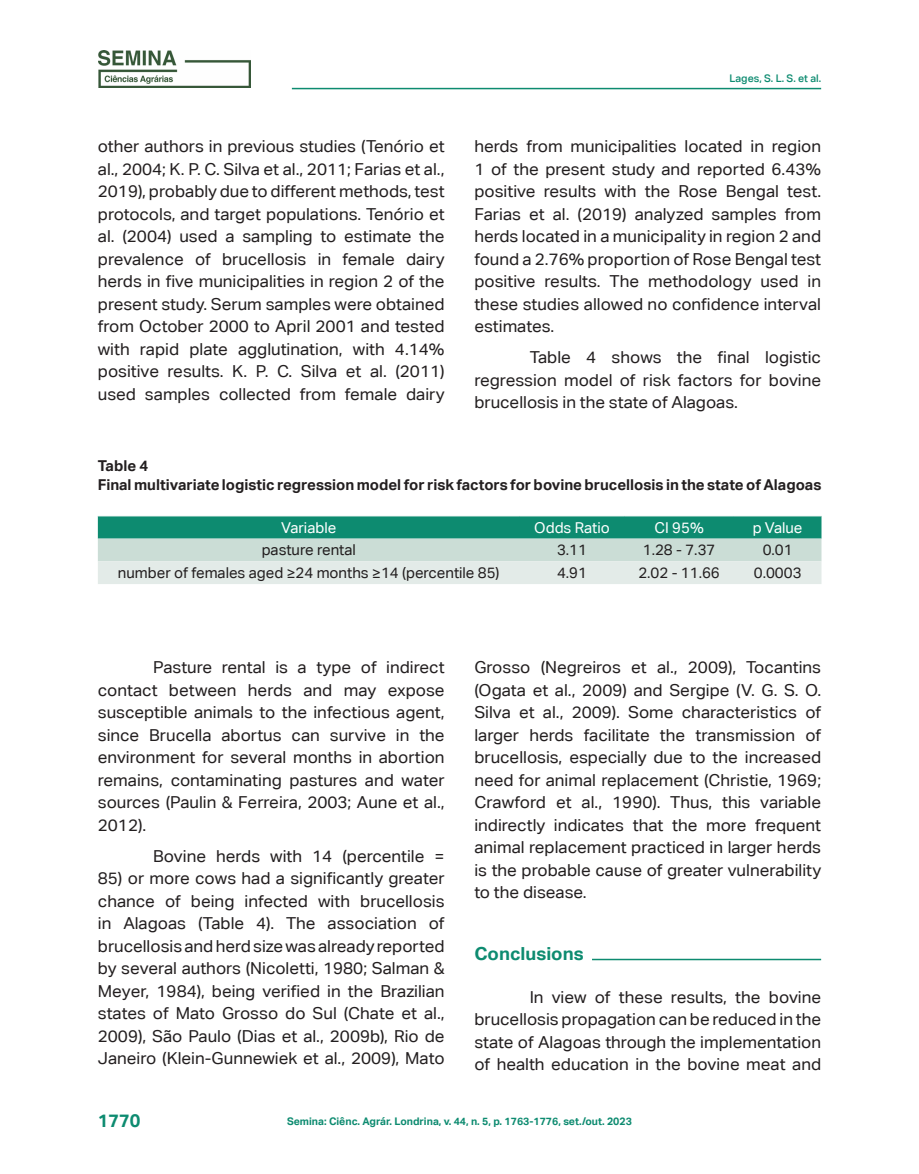
<style>
.page{position:relative;width:919px;height:1174px;background:#fff}
.page>*{position:absolute;margin:0;border:0;box-sizing:border-box;transform-origin:0 0}
.corpo_do_texto{font:700 18px "Aktiv Grotesk Corp";color:#0d8b70}
.corpo_do_texto-2{font:16.5px/22.5px "Aktiv Grotesk Corp";color:#231f20;text-align:justify}
.título_Tabela{font:700 15px "Aktiv Grotesk Corp";color:#231f20}
.texto_tabela{font:15px "Aktiv Grotesk Corp";color:#231f20}
.texto_tabela-2{font:15px "Aktiv Grotesk Corp";color:#fff}
.t1{font:700 10.5px "Aktiv Grotesk Corp";color:#0d8b70}
.t2{font:500 10.5px "Aktiv Grotesk Corp";color:#0d8b70}
</style>
<div class="page">
<hr style="left:292px;top:88px;width:529px;height:1px;background:#0d8b70">
<img style="left:98px;top:50px;width:153px;height:38px">
<svg style="left:98px;top:516px;width:723px;height:68px;background:#96c7bb"></svg>
<hr style="left:592px;top:958px;width:229px;height:2px;background:#0d8b70">
<p class="corpo_do_texto-2" style="left:98px;top:135px;width:348px">other authors in previous studies (Tenório et al., 2004; K. P. C. Silva et al., 2011; Farias et al., 2019), probably due to different methods, test protocols, and target populations. Tenório et al. (2004) used a sampling to estimate the prevalence of brucellosis in female dairy herds in five municipalities in region 2 of the present study. Serum samples were obtained from October 2000 to April 2001 and tested with rapid plate agglutination, with 4.14% positive results. K. P. C. Silva et al. (2011) used samples collected from female dairy</p>
<p class="t2" style="left:729px;top:72px;width:93px">Lages, S. L. S. et al.</p>
<p class="corpo_do_texto-2" style="left:474px;top:135px;width:348px">herds from municipalities located in region 1 of the present study and reported 6.43% positive results with the Rose Bengal test.<br>Farias et al. (2019) analyzed samples from herds located in a municipality in region 2 and found a 2.76% proportion of Rose Bengal test positive results. The methodology used in these studies allowed no confidence interval estimates.</p>
<p class="corpo_do_texto-2" style="left:474px;top:346px;width:348px;text-indent:55px">Table 4 shows the final logistic regression model of risk factors for bovine brucellosis in the state of Alagoas.</p>
<p class="título_Tabela" style="left:98px;top:456px;width:52px">Table 4</p>
<p class="título_Tabela" style="left:98px;top:475px;width:725px">Final multivariate logistic regression model for risk factors for bovine brucellosis in the state of Alagoas</p>
<p class="texto_tabela-2" style="left:281px;top:518px;width:57px">Variable</p>
<p class="texto_tabela-2" style="left:534px;top:518px;width:77px">Odds Ratio</p>
<p class="texto_tabela-2" style="left:654px;top:518px;width:51px">CI 95%</p>
<p class="texto_tabela-2" style="left:752px;top:518px;width:51px">p Value</p>
<p class="texto_tabela" style="left:262px;top:541px;width:96px">pasture rental</p>
<p class="texto_tabela" style="left:557px;top:541px;width:31px">3.11</p>
<p class="texto_tabela" style="left:642px;top:541px;width:74px">1.28 - 7.37</p>
<p class="texto_tabela" style="left:762px;top:541px;width:32px">0.01</p>
<p class="texto_tabela" style="left:118px;top:564px;width:383px">number of females aged ≥24 months ≥14 (percentile 85)</p>
<p class="texto_tabela" style="left:557px;top:564px;width:31px">4.91</p>
<p class="texto_tabela" style="left:638px;top:564px;width:83px">2.02 - 11.66</p>
<p class="texto_tabela" style="left:753px;top:564px;width:49px">0.0003</p>
<p class="corpo_do_texto-2" style="left:98px;top:656px;width:348px;text-indent:55px">Pasture rental is a type of indirect contact between herds and may expose susceptible animals to the infectious agent, since Brucella abortus can survive in the environment for several months in abortion remains, contaminating pastures and water sources (Paulin &amp; Ferreira, 2003; Aune et al., 2012).</p>
<p class="corpo_do_texto-2" style="left:153px;top:844px;width:293px">Bovine herds with 14 (percentile =</p>
<p class="corpo_do_texto-2" style="left:98px;top:867px;width:348px">85) or more cows had a significantly greater chance of being infected with brucellosis in Alagoas (Table 4). The association of brucellosis and herd size was already reported by several authors (Nicoletti, 1980; Salman &amp; Meyer, 1984), being verified in the Brazilian states of Mato Grosso do Sul (Chate et al., 2009), São Paulo (Dias et al., 2009b), Rio de Janeiro (Klein-Gunnewiek et al., 2009), Mato</p>
<p class="corpo_do_texto-2" style="left:474px;top:656px;width:348px">Grosso (Negreiros et al., 2009), Tocantins (Ogata et al., 2009) and Sergipe (V. G. S. O.<br>Silva et al., 2009). Some characteristics of larger herds facilitate the transmission of brucellosis, especially due to the increased need for animal replacement (Christie, 1969; Crawford et al., 1990). Thus, this variable indirectly indicates that the more frequent animal replacement practiced in larger herds is the probable cause of greater vulnerability to the disease.</p>
<p class="corpo_do_texto" style="left:474px;top:942px;width:111px">Conclusions</p>
<p class="corpo_do_texto-2" style="left:474px;top:985px;width:348px;text-indent:55px">In view of these results, the bovine brucellosis propagation can be reduced in the state of Alagoas through the implementation of health education in the bovine meat and</p>
<p class="corpo_do_texto" style="left:98px;top:1109px;width:44px">1770</p>
<p class="t1" style="left:287px;top:1114px;width:346px">Semina: Ciênc. Agrár. Londrina, v. 44, n. 5, p. 1763-1776, set./out. 2023</p>
</div>
